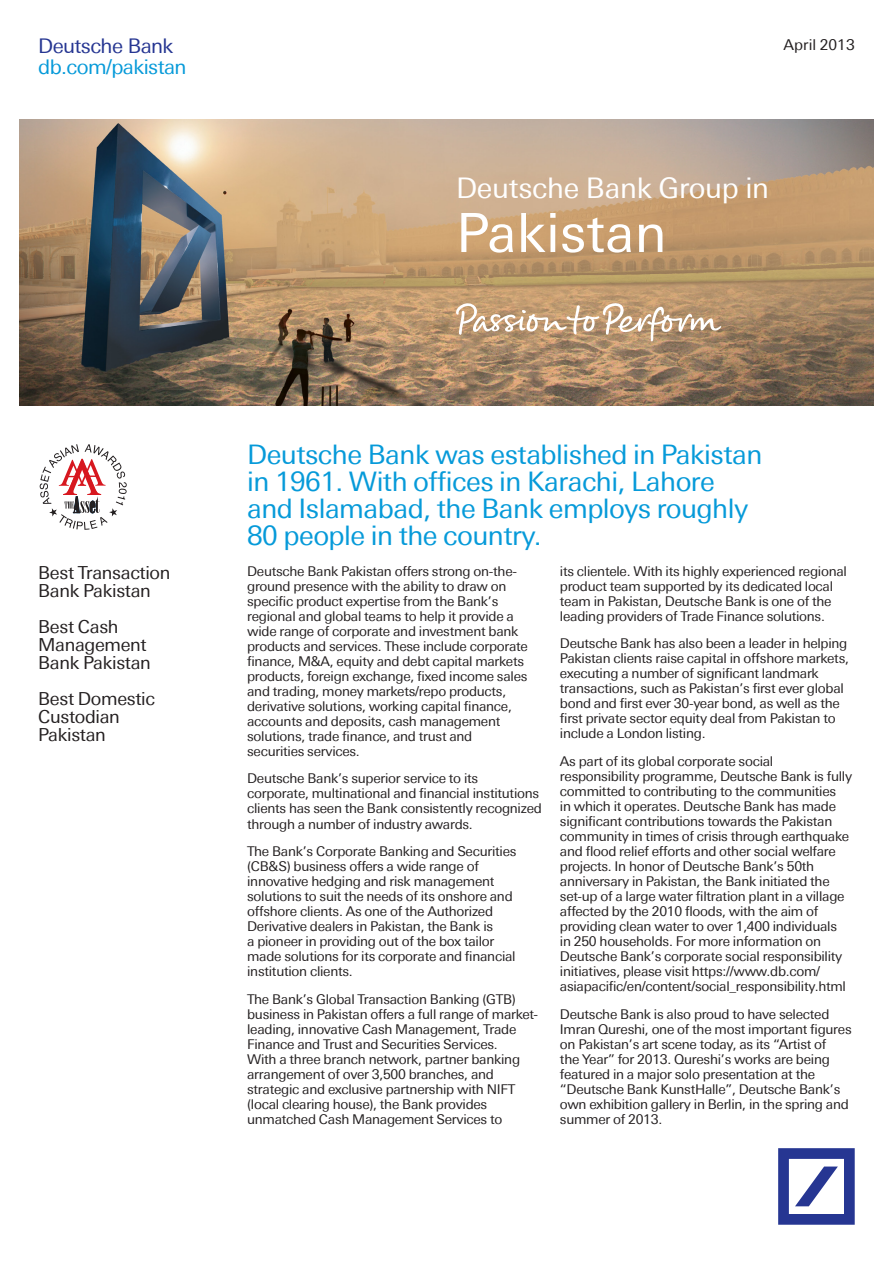
<style>
.page{position:relative;width:893px;height:1263px;background:#fff}
.page>*{position:absolute;margin:0;border:0;box-sizing:border-box;transform-origin:0 0}
.t1{font:54px "Univers Deutsche Bank";color:#fff}
.t2{font:28.5px "Univers Deutsche Bank";letter-spacing:-.01em;color:#fff}
.OP-1-copy_headline{font:27px/27px "Univers Deutsche Bank";letter-spacing:-.02em;color:#069ad9}
.t3{font:20.25px/20.2px "Univers Deutsche Bank";letter-spacing:-.03em;color:#069ad9}
.OP-1-copy_headline-2{font:18px/18px "Univers Deutsche Bank";letter-spacing:-.02em;color:#231f20}
.OP-1-copy_headline-3{font:15px "Univers Deutsche Bank";color:#231f20}
.OP-1-copy_headline-4{font:13.5px/15px "Univers Deutsche Bank";letter-spacing:-.02em;color:#231f20}
.s1{color:#263692}
</style>
<div class="page">
<img style="left:19px;top:120px;width:855px;height:285px">
<svg style="left:778px;top:1148px;width:77px;height:77px"></svg>
<svg style="left:454px;top:298px;width:268px;height:44px;background:#c5a685"></svg>
<svg style="left:40px;top:444px;width:87px;height:86px"></svg>
<p class="t3" style="left:38px;top:36px;width:150px"><span class="s1">Deutsche Bank </span>db.com/pakistan</p>
<p class="OP-1-copy_headline-3" style="left:783px;top:36px;width:73px">April 2013</p>
<p class="t2" style="left:456px;top:172px;width:315px">Deutsche Bank Group in</p>
<p class="t1" style="left:456px;top:202px;width:212px">Pakistan</p>
<p class="OP-1-copy_headline-2" style="left:38px;top:564px;width:134px">Best Transaction<br>Bank Pakistan</p>
<p class="OP-1-copy_headline-2" style="left:38px;top:618px;width:114px">Best Cash<br>Management<br>Bank Pakistan</p>
<p class="OP-1-copy_headline-2" style="left:38px;top:690px;width:118px">Best Domestic<br>Custodian<br>Pakistan</p>
<p class="OP-1-copy_headline" style="left:247px;top:441px;width:517px">Deutsche Bank was established in Pakistan in 1961. With offices in Karachi, Lahore and Islamabad, the Bank employs roughly 80 people in the country.</p>
<p class="OP-1-copy_headline-4" style="left:247px;top:563px;width:282px">Deutsche Bank Pakistan offers strong on-the&shy;ground presence with the ability to draw on specific product expertise from the Bank’s regional and global teams to help it provide a wide range of corporate and investment bank products and services. These include corporate finance, M&amp;A, equity and debt capital markets products, foreign exchange, fixed income sales and trading, money markets/repo products, derivative solutions, working capital finance, accounts and deposits, cash management solutions, trade finance, and trust and securities services.</p>
<p class="OP-1-copy_headline-4" style="left:247px;top:771px;width:296px">Deutsche Bank’s superior service to its corporate, multinational and financial institutions clients has seen the Bank consistently recognized through a number of industry awards.</p>
<p class="OP-1-copy_headline-4" style="left:247px;top:844px;width:271px">The Bank’s Corporate Banking and Securities (CB&amp;S) business offers a wide range of innovative hedging and risk management solutions to suit the needs of its onshore and offshore clients. As one of the Authorized Derivative dealers in Pakistan, the Bank is<br>a pioneer in providing out of the box tailor made solutions for its corporate and financial institution clients.</p>
<p class="OP-1-copy_headline-4" style="left:247px;top:992px;width:292px">The Bank’s Global Transaction Banking (GTB) business in Pakistan offers a full range of market&shy;leading, innovative Cash Management, Trade Finance and Trust and Securities Services.<br>With a three branch network, partner banking arrangement of over 3,500 branches, and strategic and exclusive partnership with NIFT (local clearing house), the Bank provides unmatched Cash Management Services to</p>
<p class="OP-1-copy_headline-4" style="left:560px;top:563px;width:289px">its clientele. With its highly experienced regional product team supported by its dedicated local team in Pakistan, Deutsche Bank is one of the leading providers of Trade Finance solutions.</p>
<p class="OP-1-copy_headline-4" style="left:560px;top:636px;width:291px">Deutsche Bank has also been a leader in helping Pakistan clients raise capital in offshore markets, executing a number of significant landmark transactions, such as Pakistan’s first ever global bond and first ever 30-year bond, as well as the first private sector equity deal from Pakistan to include a London listing.</p>
<p class="OP-1-copy_headline-4" style="left:560px;top:754px;width:294px">As part of its global corporate social responsibility programme, Deutsche Bank is fully committed to contributing to the communities<br>in which it operates. Deutsche Bank has made significant contributions towards the Pakistan community in times of crisis through earthquake and flood relief efforts and other social welfare projects. In honor of Deutsche Bank’s 50th anniversary in Pakistan, the Bank initiated the set-up of a large water filtration plant in a village affected by the 2010 floods, with the aim of providing clean water to over 1,400 individuals<br>in 250 households. For more information on Deutsche Bank’s corporate social responsibility initiatives, please visit https://www.db.com/ asiapacific/en/content/social_responsibility.html</p>
<p class="OP-1-copy_headline-4" style="left:560px;top:1007px;width:293px">Deutsche Bank is also proud to have selected Imran Qureshi, one of the most important figures on Pakistan’s art scene today, as its “Artist of<br>the Year” for 2013. Qureshi’s works are being featured in a major solo presentation at the “Deutsche Bank KunstHalle”, Deutsche Bank’s own exhibition gallery in Berlin, in the spring and summer of 2013.</p>
</div>
